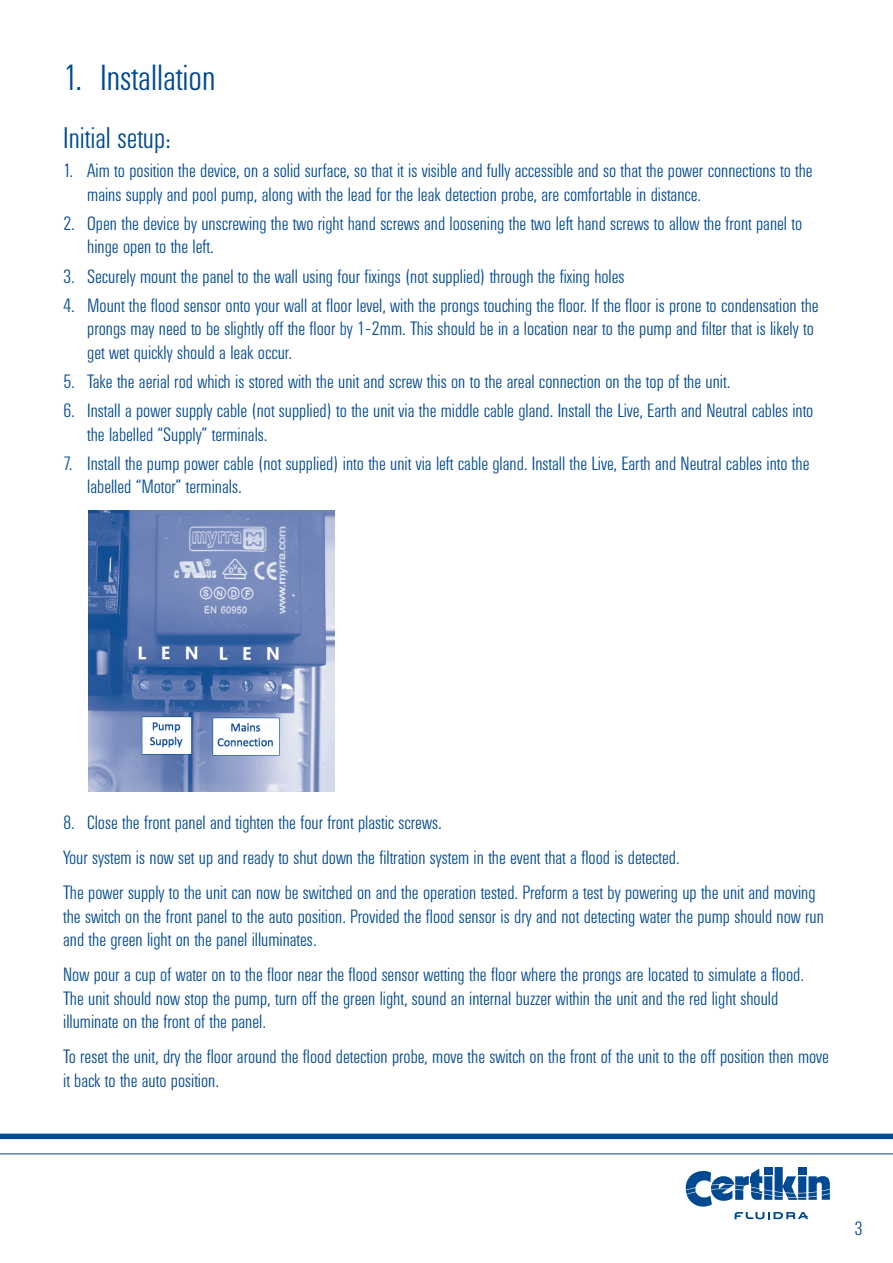
<style>
.page{position:relative;width:893px;height:1263px;background:#fff}
.page>*{position:absolute;margin:0;border:0;box-sizing:border-box;transform-origin:0 0}
.t1{font:300 36px "Univers Condensed BQ";color:#014990}
.t2{font:300 29.7px "Univers Condensed BQ";color:#014990}
.t3{font:300 19.05px/23.4px "Univers Condensed BQ";color:#014990}
</style>
<div class="page">
<hr style="left:0;top:1153px;width:893px;height:1px;background:#014990">
<div style="left:0;top:1133px;width:893px;height:6px;background:#014990"></div>
<svg style="left:686px;top:1167px;width:144px;height:52px"></svg>
<img style="left:88px;top:511px;width:247px;height:280px">
<h1 class="t1" style="left:63px;top:58px;width:154px">1. Installation</h1>
<h2 class="t2" style="left:63px;top:121px;width:109px">Initial setup:</h2>
<p class="t3" style="left:87px;top:159px;width:727px;text-indent:-24px">1. Aim to position the device, on a solid surface, so that it is visible and fully accessible and so that the power connections to the mains supply and pool pump, along with the lead for the leak detection probe, are comfortable in distance.</p>
<p class="t3" style="left:87px;top:212px;width:716px;text-indent:-24px">2. Open the device by unscrewing the two right hand screws and loosening the two left hand screws to allow the front panel to hinge open to the left.</p>
<p class="t3" style="left:63px;top:265px;width:563px">3. Securely mount the panel to the wall using four fixings (not supplied) through the fixing holes</p>
<p class="t3" style="left:87px;top:294px;width:733px;text-indent:-24px">4. Mount the flood sensor onto your wall at floor level, with the prongs touching the floor. If the floor is prone to condensation the prongs may need to be slightly off the floor by 1-2mm. This should be in a location near to the pump and filter that is likely to get wet quickly should a leak occur.</p>
<p class="t3" style="left:63px;top:370px;width:668px">5. Take the aerial rod which is stored with the unit and screw this on to the areal connection on the top of the unit.</p>
<p class="t3" style="left:87px;top:399px;width:728px;text-indent:-24px">6. Install a power supply cable (not supplied) to the unit via the middle cable gland. Install the Live, Earth and Neutral cables into the labelled “Supply” terminals.</p>
<p class="t3" style="left:87px;top:452px;width:724px;text-indent:-24px">7. Install the pump power cable (not supplied) into the unit via left cable gland. Install the Live, Earth and Neutral cables into the labelled “Motor” terminals.</p>
<p class="t3" style="left:63px;top:805px;width:754px;line-height:35.4px">8. Close the front panel and tighten the four front plastic screws.<br>Your system is now set up and ready to shut down the filtration system in the event that a flood is detected.<br>The power supply to the unit can now be switched on and the operation tested. Preform a test by powering up the unit and moving</p>
<p class="t3" style="left:63px;top:905px;width:762px">the switch on the front panel to the auto position. Provided the flood sensor is dry and not detecting water the pump should now run and the green light on the panel illuminates.</p>
<p class="t3" style="left:63px;top:963px;width:742px">Now pour a cup of water on to the floor near the flood sensor wetting the floor where the prongs are located to simulate a flood.<br>The unit should now stop the pump, turn off the green light, sound an internal buzzer within the unit and the red light should illuminate on the front of the panel.</p>
<p class="t3" style="left:63px;top:1046px;width:767px">To reset the unit, dry the floor around the flood detection probe, move the switch on the front of the unit to the off position then move it back to the auto position.</p>
<p class="t3" style="left:855px;top:1217px;width:10px">3</p>
</div>
